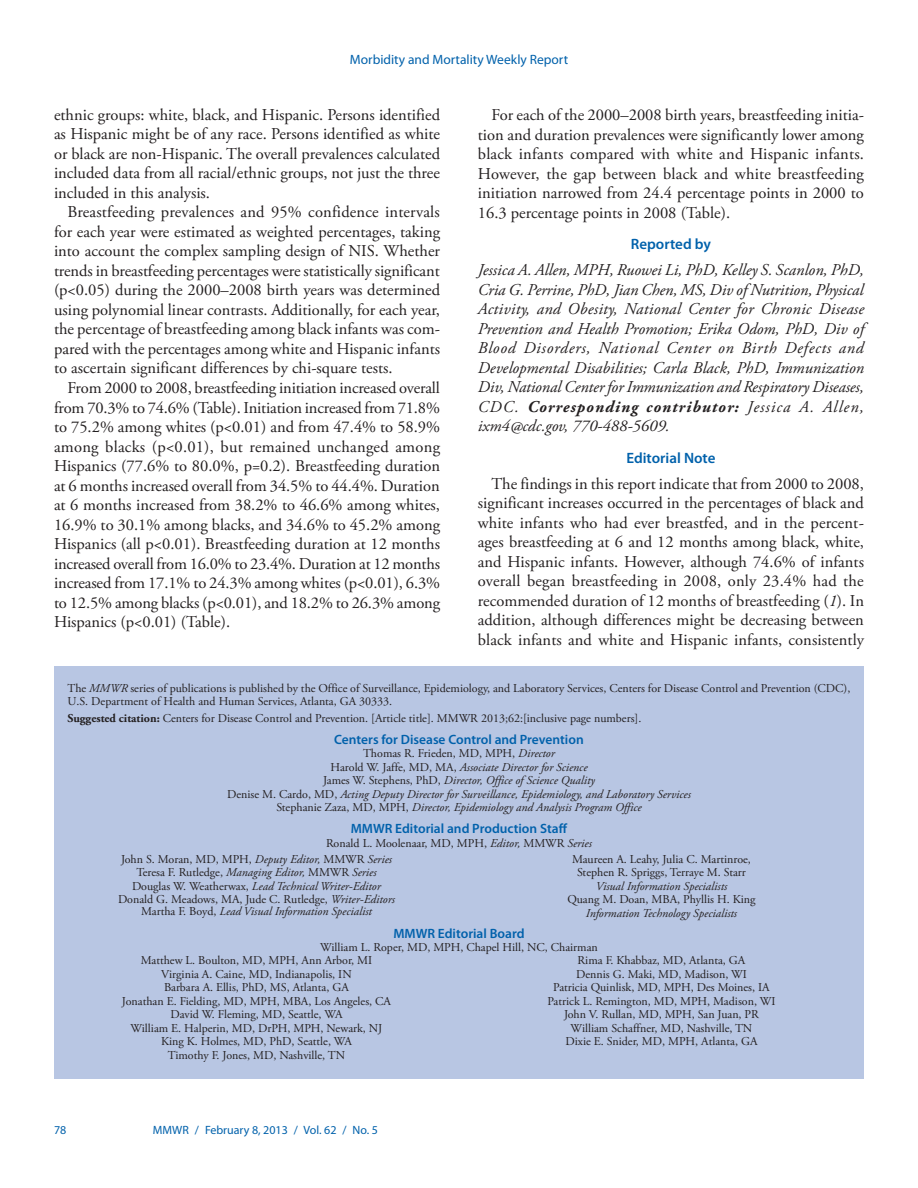
<style>
.page{position:relative;width:918px;height:1188px;background:#fff}
.page>*{position:absolute;margin:0;border:0;box-sizing:border-box;transform-origin:0 0}
.body_copy{font:16.5px/19.5px "Adobe Garamond Pro";color:#231f20;text-align:justify}
.reported_by_text{font:italic 16.5px/19.5px "Adobe Garamond Pro";letter-spacing:-.005em;color:#231f20;text-align:justify}
.headline3{font:600 15px "Myriad Pro";color:#0161ab}
.t1{font:600 13.5px "Myriad Pro";color:#0161ab}
.t2{font:13.5px "Myriad Pro";color:#0161ab}
.t3{font:12px/13.5px "Adobe Garamond Pro";color:#231f20;text-align:center}
.t4{font:italic 12px/13.5px "Adobe Garamond Pro";color:#231f20;text-align:center}
.footer_left{font:12px "Myriad Pro";color:#0161ab}
.s1{font-weight:700}
.s2{font-style:italic}
.s3{font-style:normal}
</style>
<div class="page">
<div style="left:54px;top:666px;width:810px;height:413px;background:#b8c6e3"></div>
<p class="t2" style="left:350px;top:51px;width:220px">Morbidity and Mortality Weekly Report</p>
<p class="body_copy" style="left:54px;top:106px;width:388px">ethnic groups: white, black, and Hispanic. Persons identified as Hispanic might be of any race. Persons identified as white or black are non-Hispanic. The overall prevalences calculated included data from all racial/ethnic groups, not just the three included in this analysis.</p>
<p class="body_copy" style="left:54px;top:203px;width:388px;text-indent:13px">Breastfeeding prevalences and 95% confidence intervals for each year were estimated as weighted percentages, taking into account the complex sampling design of NIS. Whether trends in breastfeeding percentages were statistically significant (p&lt;0.05) during the 2000–2008 birth years was determined using polynomial linear contrasts. Additionally, for each year, the percentage of breastfeeding among black infants was com&shy;pared with the percentages among white and Hispanic infants to ascertain significant differences by chi-square tests.</p>
<p class="body_copy" style="left:54px;top:379px;width:388px;text-indent:13px">From 2000 to 2008, breastfeeding initiation increased overall from 70.3% to 74.6% (Table). Initiation increased from 71.8% to 75.2% among whites (p&lt;0.01) and from 47.4% to 58.9% among blacks (p&lt;0.01), but remained unchanged among Hispanics (77.6% to 80.0%, p=0.2). Breastfeeding duration at 6 months increased overall from 34.5% to 44.4%. Duration at 6 months increased from 38.2% to 46.6% among whites, 16.9% to 30.1% among blacks, and 34.6% to 45.2% among Hispanics (all p&lt;0.01). Breastfeeding duration at 12 months increased overall from 16.0% to 23.4%. Duration at 12 months increased from 17.1% to 24.3% among whites (p&lt;0.01), 6.3% to 12.5% among blacks (p&lt;0.01), and 18.2% to 26.3% among Hispanics (p&lt;0.01) (Table).</p>
<p class="body_copy" style="left:478px;top:106px;width:388px;text-indent:13px">For each of the 2000–2008 birth years, breastfeeding initia&shy;tion and duration prevalences were significantly lower among black infants compared with white and Hispanic infants.<br>However, the gap between black and white breastfeeding initiation narrowed from 24.4 percentage points in 2000 to 16.3 percentage points in 2008 (Table).</p>
<p class="headline3" style="left:631px;top:234px;width:82px">Reported by</p>
<p class="reported_by_text" style="left:478px;top:261px;width:388px">Jessica A. Allen, MPH, Ruowei Li, PhD, Kelley S. Scanlon, PhD, Cria G. Perrine, PhD, Jian Chen, MS, Div of Nutrition, Physical Activity, and Obesity, National Center for Chronic Disease Prevention and Health Promotion; Erika Odom, PhD, Div of Blood Disorders, National Center on Birth Defects and Developmental Disabilities; Carla Black, PhD, Immunization Div, National Center for Immunization and Respiratory Diseases, CDC. <span class="s1">Corresponding contributor:</span> Jessica A. Allen, ixm4@cdc.gov, 770-488-5609.</p>
<p class="headline3" style="left:626px;top:448px;width:91px">Editorial Note</p>
<p class="body_copy" style="left:478px;top:475px;width:388px;text-indent:13px">The findings in this report indicate that from 2000 to 2008, significant increases occurred in the percentages of black and white infants who had ever breastfed, and in the percent&shy;ages breastfeeding at 6 and 12 months among black, white, and Hispanic infants. However, although 74.6% of infants overall began breastfeeding in 2008, only 23.4% had the recommended duration of 12 months of breastfeeding (<span class="s2">1</span>). In addition, although differences might be decreasing between black infants and white and Hispanic infants, consistently</p>
<p class="t3" style="left:68px;top:682px;width:784px;text-align:left">The <span class="s2">MMWR</span> series of publications is published by the Office of Surveillance, Epidemiology, and Laboratory Services, Centers for Disease Control and Prevention (CDC),<br>U.S. Department of Health and Human Services, Atlanta, GA 30333.</p>
<p class="t3" style="left:68px;top:712px;width:575px"><span class="s1">Suggested citation:</span> Centers for Disease Control and Prevention. [Article title]. MMWR 2013;62:[inclusive page numbers].</p>
<p class="t1" style="left:334px;top:731px;width:251px">Centers for Disease Control and Prevention</p>
<p class="t4" style="left:227px;top:747px;width:465px"><span class="s3">Thomas R. Frieden, MD, MPH,</span> Director<br><span class="s3">Harold W. Jaffe, MD, MA,</span> Associate Director for Science<br><span class="s3">James W. Stephens, PhD,</span> Director, Office of Science Quality<br><span class="s3">Denise M. Cardo, MD,</span> Acting Deputy Director for Surveillance, Epidemiology, and Laboratory Services <span class="s3">Stephanie Zaza, MD, MPH,</span> Director, Epidemiology and Analysis Program Office</p>
<p class="t1" style="left:351px;top:820px;width:218px">MMWR Editorial and Production Staff</p>
<p class="t3" style="left:121px;top:835px;width:472px;line-height:15.9px;text-align:left;text-indent:205px">Ronald L. Moolenaar, MD, MPH, <span class="s2">Editor,</span> MMWR <span class="s2">Series<br></span>John S. Moran, MD, MPH, <span class="s2">Deputy Editor,</span> MMWR <span class="s2">Series</span></p>
<p class="t3" style="left:118px;top:866px;width:278px">Teresa F. Rutledge, <span class="s2">Managing Editor,</span> MMWR <span class="s2">Series<br></span>Douglas W. Weatherwax, <span class="s2">Lead Technical Writer-Editor<br></span>Donald G. Meadows, MA, Jude C. Rutledge, <span class="s2">Writer-Editors</span></p>
<p class="t4" style="left:141px;top:905px;width:232px"><span class="s3">Martha F. Boyd,</span> Lead Visual Information Specialist</p>
<p class="t3" style="left:572px;top:852px;width:180px">Maureen A. Leahy, Julia C. Martinroe,<br>Stephen R. Spriggs, Terraye M. Starr</p>
<p class="t4" style="left:596px;top:879px;width:133px">Visual Information Specialists</p>
<p class="t3" style="left:567px;top:893px;width:190px">Quang M. Doan, MBA, Phyllis H. King</p>
<p class="t4" style="left:586px;top:906px;width:153px">Information Technology Specialists</p>
<p class="t1" style="left:393px;top:925px;width:133px">MMWR Editorial Board</p>
<p class="t3" style="left:320px;top:941px;width:279px">William L. Roper, MD, MPH, Chapel Hill, NC, Chairman</p>
<p class="t3" style="left:141px;top:954px;width:233px">Matthew L. Boulton, MD, MPH, Ann Arbor, MI</p>
<p class="t3" style="left:161px;top:968px;width:192px">Virginia A. Caine, MD, Indianapolis, IN</p>
<p class="t3" style="left:164px;top:981px;width:186px">Barbara A. Ellis, PhD, MS, Atlanta, GA</p>
<p class="t3" style="left:122px;top:995px;width:271px">Jonathan E. Fielding, MD, MPH, MBA, Los Angeles, CA</p>
<p class="t3" style="left:170px;top:1008px;width:174px">David W. Fleming, MD, Seattle, WA</p>
<p class="t3" style="left:131px;top:1022px;width:253px">William E. Halperin, MD, DrPH, MPH, Newark, NJ</p>
<p class="t3" style="left:161px;top:1035px;width:192px">King K. Holmes, MD, PhD, Seattle, WA</p>
<p class="t3" style="left:168px;top:1049px;width:179px">Timothy F. Jones, MD, Nashville, TN</p>
<p class="t3" style="left:548px;top:954px;width:229px">Rima F. Khabbaz, MD, Atlanta, GA<br>Dennis G. Maki, MD, Madison, WI<br>Patricia Quinlisk, MD, MPH, Des Moines, IA Patrick L. Remington, MD, MPH, Madison, WI John V. Rullan, MD, MPH, San Juan, PR William Schaffner, MD, Nashville, TN<br>Dixie E. Snider, MD, MPH, Atlanta, GA</p>
<p class="footer_left" style="left:54px;top:1123px;width:14px">78</p>
<p class="footer_left" style="left:153px;top:1123px;width:227px">MMWR / February 8, 2013 / Vol. 62 / No. 5</p>
</div>
